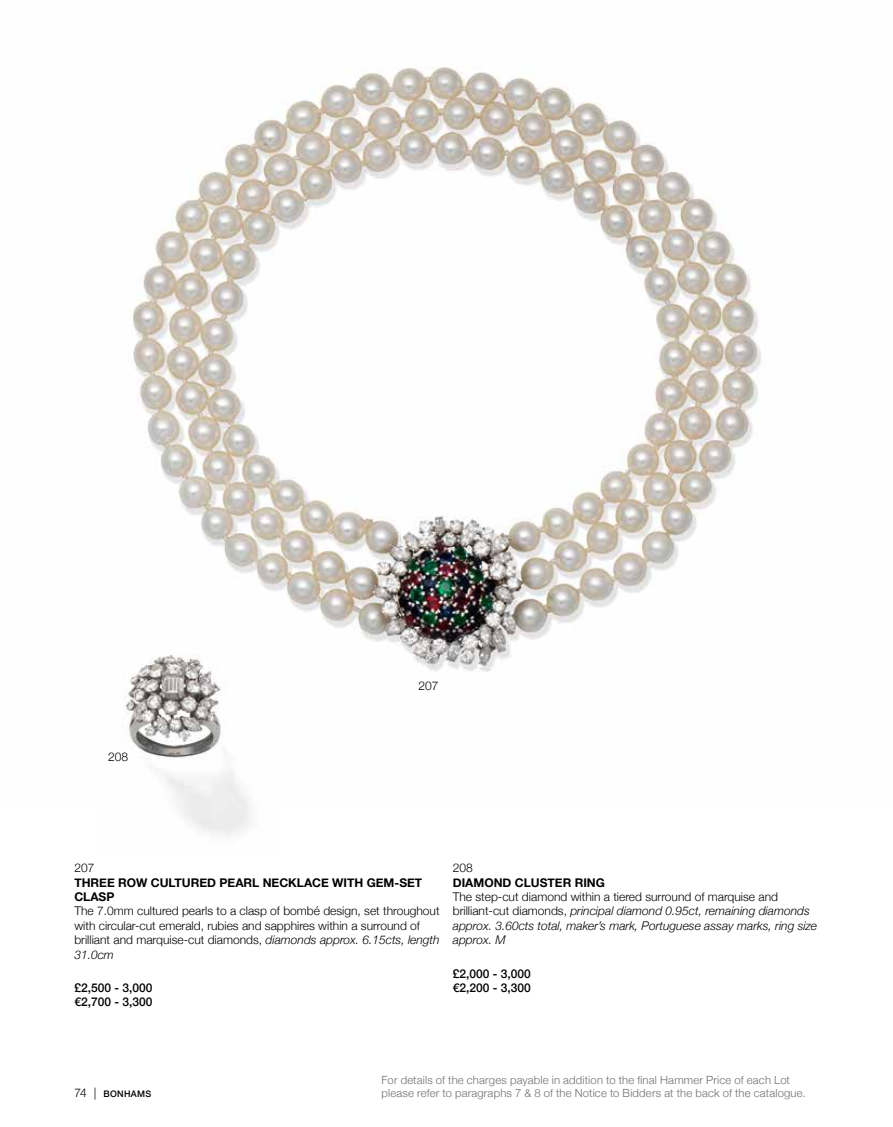
<style>
.page{position:relative;width:893px;height:1127px;background:#fff}
.page>*{position:absolute;margin:0;border:0;box-sizing:border-box;transform-origin:0 0}
.t1{font:300 12px/14.4px "Helvetica Neue";color:#000}
.t2{font:italic 300 12px/14.4px "Helvetica Neue";color:#000}
.t3{font:700 12px/14.4px "Helvetica Neue";color:#000}
.t4{font:500 12px/14.4px "Helvetica Neue";color:#000}
.t5{font:300 11.25px "Helvetica Neue";letter-spacing:.015em;color:#6f6f6f}
.t6{font:500 9px "Helvetica Neue";letter-spacing:.035em;color:#000}
.s1{font-style:italic}
.s2{font-style:normal}
.s3{font-weight:300;font-size:12px}
</style>
<div class="page">
<img style="left:132px;top:67px;width:629px;height:605px">
<img style="left:123px;top:640px;width:152px;height:197px">
<p class="t1" style="left:108px;top:749px;width:22px">208</p>
<p class="t1" style="left:418px;top:678px;width:22px">207</p>
<p class="t1" style="left:74px;top:860px;width:22px">207</p>
<p class="t3" style="left:74px;top:875px;width:349px">THREE ROW CULTURED PEARL NECKLACE WITH GEM-SET<br>CLASP</p>
<p class="t1" style="left:74px;top:903px;width:367px">The 7.0mm cultured pearls to a clasp of bombé design, set throughout with circular-cut emerald, rubies and sapphires within a surround of brilliant and marquise-cut diamonds, <span class="s1">diamonds approx. 6.15cts, length 31.0cm</span></p>
<p class="t4" style="left:74px;top:979px;width:80px">£2,500 - 3,000 €2,700 - 3,300</p>
<p class="t1" style="left:453px;top:860px;width:22px">208</p>
<p class="t3" style="left:453px;top:875px;width:153px">DIAMOND CLUSTER RING</p>
<p class="t2" style="left:453px;top:889px;width:366px"><span class="s2">The step-cut diamond within a tiered surround of marquise and brilliant-cut diamonds,</span> principal diamond 0.95ct, remaining diamonds approx. 3.60cts total, maker’s mark, Portuguese assay marks, ring size approx. M</p>
<p class="t4" style="left:453px;top:965px;width:80px">£2,000 - 3,000 €2,200 - 3,300</p>
<p class="t5" style="left:381px;top:1071px;width:410px">For details of the charges payable in addition to the final Hammer Price of each Lot</p>
<p class="t6" style="left:74px;top:1087px;width:79px"><span class="s3">74 |</span> BONHAMS</p>
<p class="t5" style="left:381px;top:1084px;width:426px">please refer to paragraphs 7 &amp; 8 of the Notice to Bidders at the back of the catalogue.</p>
</div>
